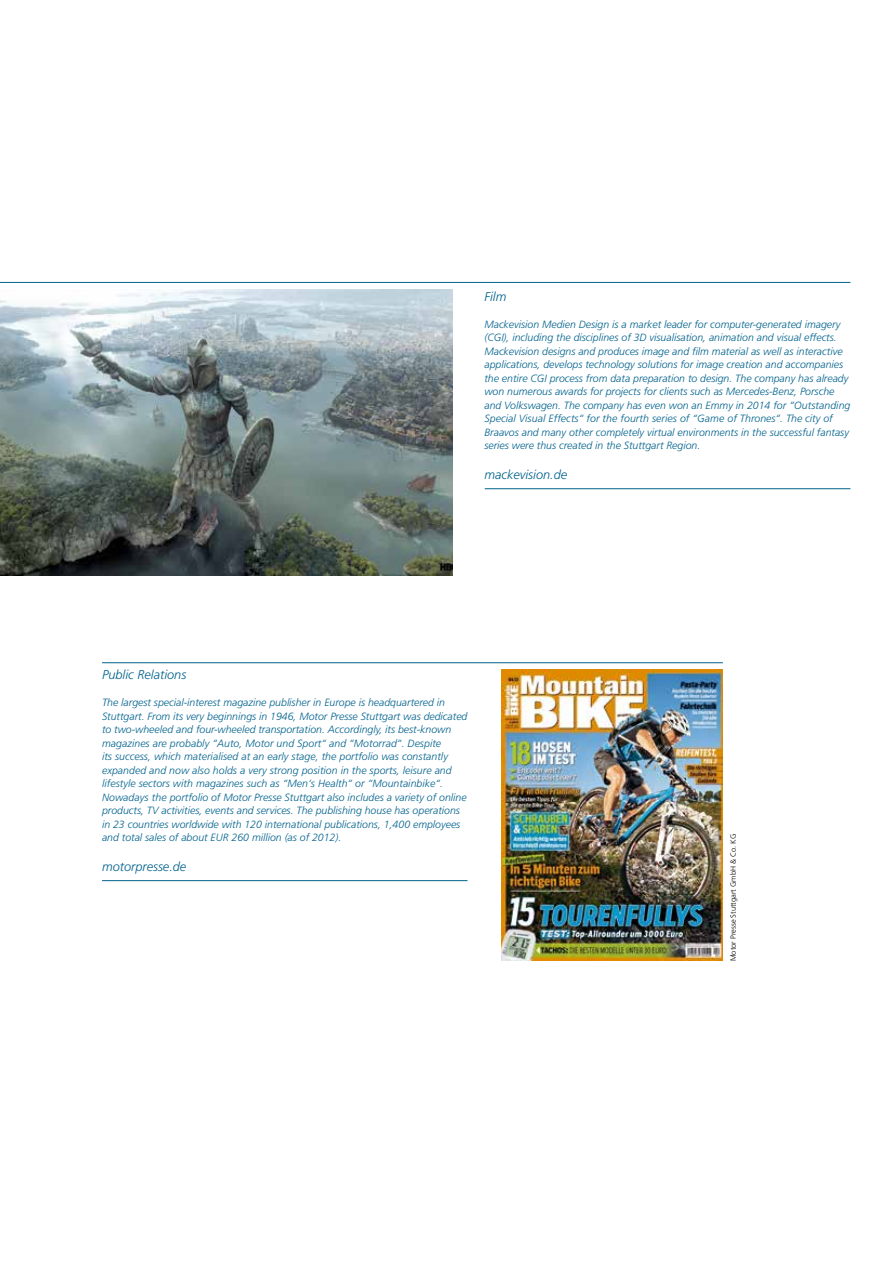
<style>
.page{position:relative;width:893px;height:1263px;background:#fff}
.page>*{position:absolute;margin:0;border:0;box-sizing:border-box;transform-origin:0 0}
.t1{font:italic 300 12.75px "Frutiger";color:#00628d}
.t2{font:italic 300 10.5px/13.5px "Frutiger";color:#00628d}
.t3{font:300 7.5px "Frutiger";color:#000}
</style>
<div class="page">
<hr style="left:102px;top:662px;width:621px;height:1px;background:#00628d">
<hr style="left:102px;top:880px;width:366px;height:1px;background:#00628d">
<img style="left:502px;top:669px;width:221px;height:292px">
<img style="left:0;top:290px;width:452px;height:285px">
<hr style="left:0;top:282px;width:850px;height:1px;background:#00628d">
<hr style="left:485px;top:488px;width:365px;height:1px;background:#00628d">
<p class="t1" style="left:484px;top:289px;width:23px">Film</p>
<p class="t2" style="left:484px;top:317px;width:368px">Mackevision Medien Design is a market leader for computer-generated imagery (CGI), including the disciplines of 3D visualisation, animation and visual effects.<br>Mackevision designs and produces image and film material as well as interactive applications, develops technology solutions for image creation and accompanies the entire CGI process from data preparation to design. The company has already won numerous awards for projects for clients such as Mercedes-Benz, Porsche and Volkswagen. The company has even won an Emmy in 2014 for “Outstanding Special Visual Effects“ for the fourth series of “Game of Thrones“. The city of Braavos and many other completely virtual environments in the successful fantasy series were thus created in the Stuttgart Region.</p>
<p class="t1" style="left:484px;top:467px;width:84px">mackevision.de</p>
<p class="t1" style="left:102px;top:668px;width:86px">Public Relations</p>
<p class="t2" style="left:102px;top:696px;width:367px">The largest special-interest magazine publisher in Europe is headquartered in Stuttgart. From its very beginnings in 1946, Motor Presse Stuttgart was dedicated to two-wheeled and four-wheeled transportation. Accordingly, its best-known magazines are probably “Auto, Motor und Sport“ and “Motorrad“. Despite<br>its success, which materialised at an early stage, the portfolio was constantly expanded and now also holds a very strong position in the sports, leisure and lifestyle sectors with magazines such as “Men‘s Health“ or “Mountainbike“.<br>Nowadays the portfolio of Motor Presse Stuttgart also includes a variety of online products, TV activities, events and services. The publishing house has operations in 23 countries worldwide with 120 international publications, 1,400 employees and total sales of about EUR 260 million (as of 2012).</p>
<p class="t1" style="left:102px;top:860px;width:86px">motorpresse.de</p>
<p class="t3" style="left:729px;top:961px;width:129px;rotate:-90deg">Motor Presse Stuttgart GmbH &amp; Co. KG</p>
</div>
